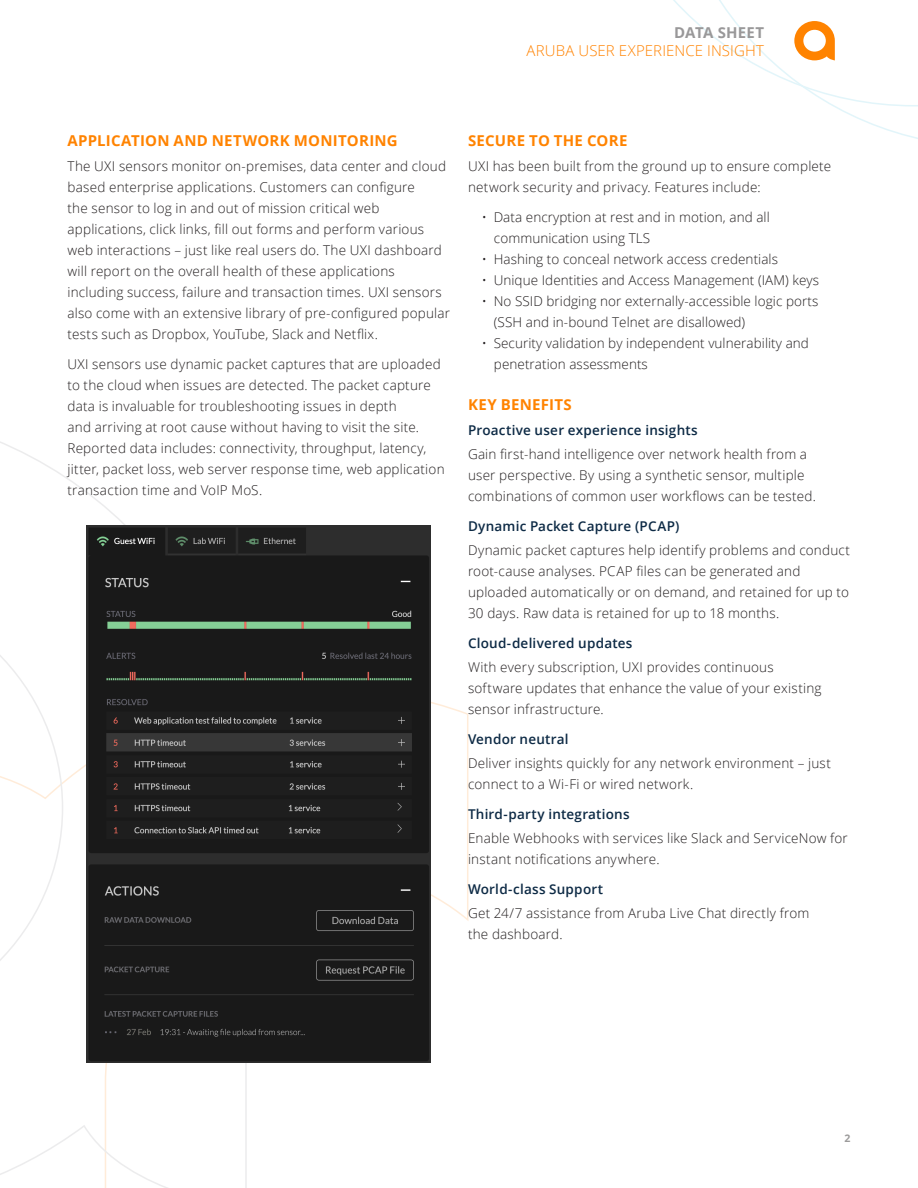
<style>
.page{position:relative;width:918px;height:1188px;background:#fff}
.page>*{position:absolute;margin:0;border:0;box-sizing:border-box;transform-origin:0 0}
.Body__Head_10_14_Bol{font:700 15px "Open Sans";letter-spacing:.015em;color:#ff8300}
.t1{font:300 15px "Open Sans";letter-spacing:.01em;color:#ff8300}
.t2{font:700 15px "Open Sans";letter-spacing:.01em;color:#999899}
.Body__Text_9_14_Ligh{font:300 13.5px/21px "Open Sans";letter-spacing:.015em;color:#231f20}
.Body__Text_9_14_Ligh-2{font:600 13.5px "Open Sans";letter-spacing:.015em;color:#0d2a45}
.t3{font:700 10.5px "Open Sans";color:#9c9b9b}
</style>
<div class="page">
<svg style="left:0;top:441px;width:248px;height:747px"></svg>
<svg style="left:673px;top:0;width:245px;height:139px"></svg>
<img style="left:86px;top:525px;width:345px;height:537px">
<p class="t2" style="left:674px;top:22px;width:92px">DATA SHEET</p>
<p class="t1" style="left:526px;top:41px;width:239px">ARUBA USER EXPERIENCE INSIGHT</p>
<p class="Body__Head_10_14_Bol" style="left:68px;top:130px;width:332px">APPLICATION AND NETWORK MONITORING</p>
<p class="Body__Text_9_14_Ligh" style="left:68px;top:155px;width:384px">The UXI sensors monitor on-premises, data center and cloud based enterprise applications. Customers can configure<br>the sensor to log in and out of mission critical web applications, click links, fill out forms and perform various web interactions – just like real users do. The UXI dashboard will report on the overall health of these applications including success, failure and transaction times. UXI sensors also come with an extensive library of pre-configured popular tests such as Dropbox, YouTube, Slack and Netflix.</p>
<p class="Body__Text_9_14_Ligh" style="left:68px;top:353px;width:379px">UXI sensors use dynamic packet captures that are uploaded to the cloud when issues are detected. The packet capture data is invaluable for troubleshooting issues in depth<br>and arriving at root cause without having to visit the site.<br>Reported data includes: connectivity, throughput, latency, jitter, packet loss, web server response time, web application transaction time and VoIP MoS.</p>
<p class="Body__Head_10_14_Bol" style="left:468px;top:130px;width:161px">SECURE TO THE CORE</p>
<p class="Body__Text_9_14_Ligh" style="left:468px;top:155px;width:365px">UXI has been built from the ground up to ensure complete network security and privacy. Features include:</p>
<p class="Body__Text_9_14_Ligh" style="left:494px;top:206px;width:277px;text-indent:-12px">• Data encryption at rest and in motion, and all communication using TLS</p>
<p class="Body__Text_9_14_Ligh" style="left:482px;top:248px;width:298px">• Hashing to conceal network access credentials</p>
<p class="Body__Text_9_14_Ligh" style="left:482px;top:269px;width:339px">• Unique Identities and Access Management (IAM) keys</p>
<p class="Body__Text_9_14_Ligh" style="left:494px;top:290px;width:326px;text-indent:-12px">• No SSID bridging nor externally-accessible logic ports (SSH and in-bound Telnet are disallowed)</p>
<p class="Body__Text_9_14_Ligh" style="left:494px;top:332px;width:317px;text-indent:-12px">• Security validation by independent vulnerability and penetration assessments</p>
<p class="Body__Head_10_14_Bol" style="left:468px;top:394px;width:105px">KEY BENEFITS</p>
<p class="Body__Text_9_14_Ligh-2" style="left:468px;top:421px;width:231px">Proactive user experience insights</p>
<p class="Body__Text_9_14_Ligh" style="left:468px;top:443px;width:349px">Gain first-hand intelligence over network health from a user perspective. By using a synthetic sensor, multiple combinations of common user workflows can be tested.</p>
<p class="Body__Text_9_14_Ligh-2" style="left:468px;top:517px;width:213px">Dynamic Packet Capture (PCAP)</p>
<p class="Body__Text_9_14_Ligh" style="left:468px;top:539px;width:384px">Dynamic packet captures help identify problems and conduct root-cause analyses. PCAP files can be generated and uploaded automatically or on demand, and retained for up to 30 days. Raw data is retained for up to 18 months.</p>
<p class="Body__Text_9_14_Ligh-2" style="left:468px;top:634px;width:166px">Cloud-delivered updates</p>
<p class="Body__Text_9_14_Ligh" style="left:468px;top:656px;width:355px">With every subscription, UXI provides continuous software updates that enhance the value of your existing sensor infrastructure.</p>
<p class="Body__Text_9_14_Ligh-2" style="left:468px;top:730px;width:102px">Vendor neutral</p>
<p class="Body__Text_9_14_Ligh" style="left:468px;top:752px;width:364px">Deliver insights quickly for any network environment – just connect to a Wi-Fi or wired network.</p>
<p class="Body__Text_9_14_Ligh-2" style="left:468px;top:805px;width:163px">Third-party integrations</p>
<p class="Body__Text_9_14_Ligh" style="left:468px;top:827px;width:381px">Enable Webhooks with services like Slack and ServiceNow for instant notifications anywhere.</p>
<p class="Body__Text_9_14_Ligh-2" style="left:468px;top:880px;width:137px">World-class Support</p>
<p class="Body__Text_9_14_Ligh" style="left:468px;top:902px;width:343px">Get 24/7 assistance from Aruba Live Chat directly from the dashboard.</p>
<p class="t3" style="left:845px;top:1131px;width:7px">2</p>
</div>
